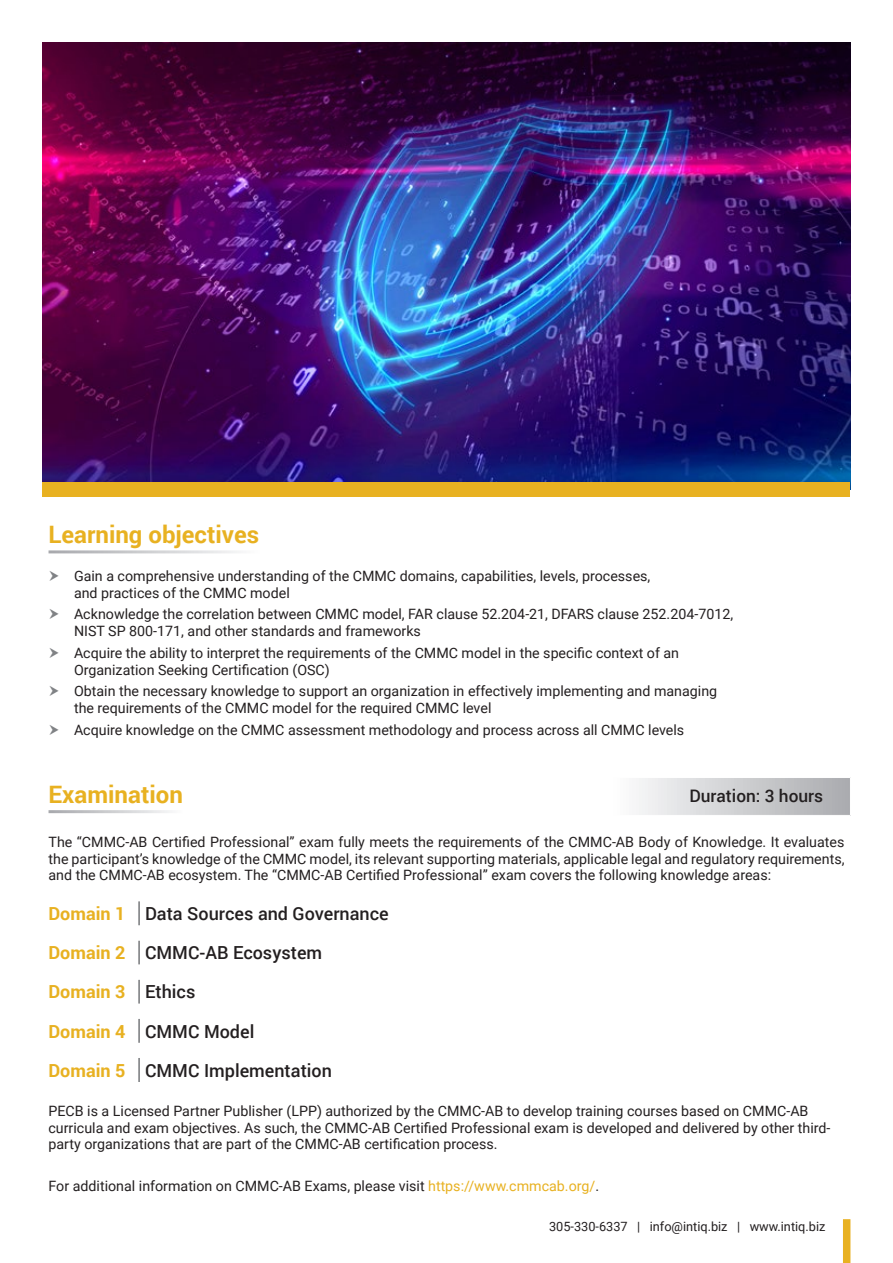
<style>
.page{position:relative;width:893px;height:1263px;background:#fff}
.page>*{position:absolute;margin:0;border:0;box-sizing:border-box;transform-origin:0 0}
.t1{font:700 24px "Roboto";color:#e8b121}
.t2{font:500 18px "Roboto";color:#231f20}
.t3{font:700 18px "Roboto";color:#e8b121}
.t4{font:500 17.25px "Roboto";color:#231f20}
.Bullet_Points{font:14.25px/17.1px "Roboto";color:#231f20}
.t5{font:12.75px "Roboto";color:#231f20}
.s1{color:#e8b121}
</style>
<div class="page">
<img style="left:43px;top:43px;width:807px;height:439px">
<div style="left:43px;top:482px;width:807px;height:14px;background:#e8b121"></div>
<svg style="left:639px;top:778px;width:211px;height:37px;background:#cdced1"></svg>
<hr style="left:138px;top:901px;width:2px;height:24px;background:#76787b">
<hr style="left:138px;top:940px;width:2px;height:25px;background:#76787b">
<hr style="left:138px;top:980px;width:2px;height:24px;background:#76787b">
<hr style="left:138px;top:1019px;width:2px;height:24px;background:#76787b">
<hr style="left:138px;top:1058px;width:2px;height:24px;background:#76787b">
<div style="left:843px;top:1219px;width:7px;height:44px;background:#e8b121"></div>
<p class="t1" style="left:49px;top:517px;width:212px">Learning objectives</p>
<p class="Bullet_Points" style="left:74px;top:567px;width:578px">Gain a comprehensive understanding of the CMMC domains, capabilities, levels, processes, and practices of the CMMC model</p>
<p class="Bullet_Points" style="left:74px;top:605px;width:661px">Acknowledge the correlation between CMMC model, FAR clause 52.204-21, DFARS clause 252.204-7012,<br>NIST SP 800-171, and other standards and frameworks</p>
<p class="Bullet_Points" style="left:74px;top:644px;width:607px">Acquire the ability to interpret the requirements of the CMMC model in the specific context of an<br>Organization Seeking Certification (OSC)</p>
<p class="Bullet_Points" style="left:74px;top:682px;width:645px">Obtain the necessary knowledge to support an organization in effectively implementing and managing the requirements of the CMMC model for the required CMMC level</p>
<p class="Bullet_Points" style="left:74px;top:720px;width:612px">Acquire knowledge on the CMMC assessment methodology and process across all CMMC levels</p>
<p class="t1" style="left:49px;top:777px;width:136px">Examination</p>
<p class="t4" style="left:689px;top:783px;width:135px">Duration: 3 hours</p>
<p class="Bullet_Points" style="left:49px;top:833px;width:797px;line-height:16.5px;text-align:justify">The “CMMC-AB Certified Professional” exam fully meets the requirements of the CMMC-AB Body of Knowledge. It evaluates the participant’s knowledge of the CMMC model, its relevant supporting materials, applicable legal and regulatory requirements, and the CMMC-AB ecosystem. The “CMMC-AB Certified Professional” exam covers the following knowledge areas:</p>
<p class="t3" style="left:49px;top:901px;width:78px">Domain 1</p>
<p class="t2" style="left:145px;top:901px;width:245px">Data Sources and Governance</p>
<p class="t3" style="left:49px;top:940px;width:78px">Domain 2</p>
<p class="t2" style="left:145px;top:940px;width:179px">CMMC-AB Ecosystem</p>
<p class="t3" style="left:49px;top:979px;width:78px">Domain 3</p>
<p class="t2" style="left:145px;top:979px;width:52px">Ethics</p>
<p class="t3" style="left:49px;top:1018px;width:78px">Domain 4</p>
<p class="t2" style="left:145px;top:1018px;width:111px">CMMC Model</p>
<p class="t3" style="left:49px;top:1058px;width:78px">Domain 5</p>
<p class="t2" style="left:145px;top:1058px;width:188px">CMMC Implementation</p>
<p class="Bullet_Points" style="left:49px;top:1102px;width:783px;line-height:16.5px">PECB is a Licensed Partner Publisher (LPP) authorized by the CMMC-AB to develop training courses based on CMMC-AB curricula and exam objectives. As such, the CMMC-AB Certified Professional exam is developed and delivered by other third&shy;party organizations that are part of the CMMC-AB certification process.</p>
<p class="Bullet_Points" style="left:49px;top:1176px;width:552px">For additional information on CMMC-AB Exams, please visit <span class="s1">https://www.cmmcab.org/</span>.</p>
<p class="t5" style="left:549px;top:1218px;width:278px">305-330-6337 | info@intiq.biz | www.intiq.biz</p>
</div>
